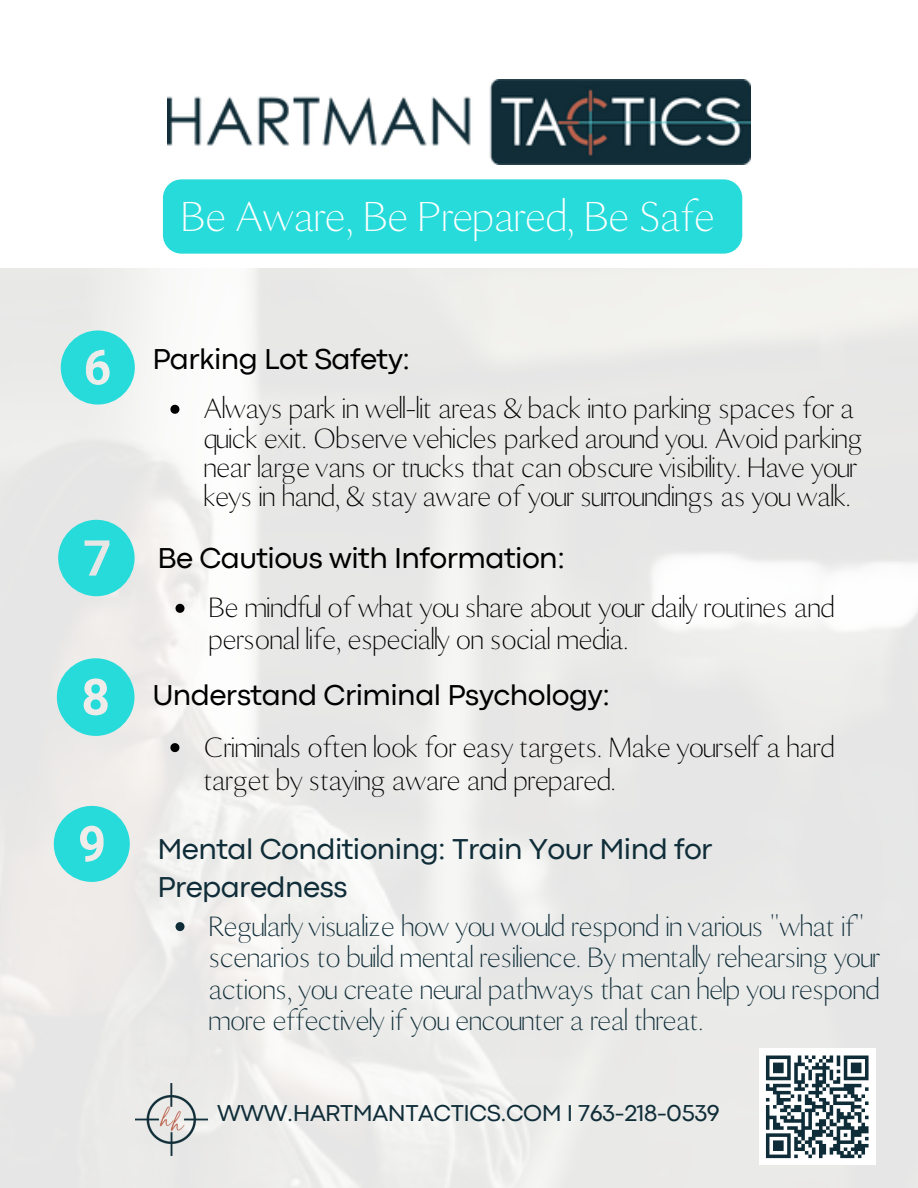
<style>
.page{position:relative;width:918px;height:1188px;background:#fff}
.page>*{position:absolute;margin:0;border:0;box-sizing:border-box;transform-origin:0 0}
.t1{font:45px "Maleah";letter-spacing:-.02em;color:#fff}
.t2{font:30px/29.4px "Maleah";letter-spacing:-.02em;color:#000}
.t3{font:30px/31.5px "Maleah";letter-spacing:-.02em;color:#0f2d38}
.t4{font:30px "Codec Pro";letter-spacing:-.02em;color:#000}
.t5{font:30px/38.4px "Codec Pro";letter-spacing:-.02em;color:#0f2d38}
.t6{font:24px "Codec Pro";letter-spacing:-.02em;color:#0f2d38}
</style>
<div class="page">
<img style="left:168px;top:79px;width:583px;height:86px">
<img style="left:0;top:269px;width:918px;height:919px">
<img style="left:136px;top:1084px;width:72px;height:72px">
<div style="left:759px;top:1048px;width:117px;height:117px;background:#fff"></div>
<svg style="left:765px;top:1055px;width:104px;height:104px"></svg>
<svg style="left:61px;top:330px;width:74px;height:75px"></svg>
<svg style="left:58px;top:520px;width:77px;height:76px"></svg>
<svg style="left:57px;top:658px;width:77px;height:78px"></svg>
<svg style="left:54px;top:806px;width:76px;height:76px"></svg>
<svg style="left:170px;top:405px;width:9px;height:9px"></svg>
<svg style="left:176px;top:604px;width:9px;height:9px"></svg>
<svg style="left:170px;top:743px;width:9px;height:9px"></svg>
<div style="left:163px;top:179px;width:579px;height:75px;background:#27dbdb;border-radius:19px"></div>
<svg style="left:176px;top:922px;width:9px;height:9px"></svg>
<p class="t1" style="left:181px;top:188px;width:536px">Be Aware, Be Prepared, Be Safe</p>
<p class="t4" style="left:152px;top:348px;width:259px">Parking Lot Safety:</p>
<p class="t2" style="left:203px;top:394px;width:661px">Always park in wel-lit areas &amp; back into parking spaces for a quick exit. Observe vehicles parked around you. Avoid parking near large vans or trucks that can obscure visibility. Have your keys in hand, &amp; stay aware of your surroundings as you walk.</p>
<h2 class="t4" style="left:158px;top:547px;width:409px">Be Cautious with Information:</h2>
<p class="t2" style="left:208px;top:592px;width:628px;line-height:31.5px">Be mindful of what you share about your daily routines and personal life, especialy on social media.</p>
<p class="t4" style="left:152px;top:684px;width:459px">Understand Criminal Psychology:</p>
<h2 class="t2" style="left:203px;top:730px;width:633px;line-height:33.6px">Criminals often look for easy targets. Make yourself a hard target by staying aware and prepared.</h2>
<h2 class="t5" style="left:158px;top:832px;width:557px">Mental Conditioning: Train Your Mind for<br>Preparedness</h2>
<p class="t3" style="left:208px;top:910px;width:673px">Regularly visualize how you would respond in various "what if" scenarios to build mental resilience. By mentaly rehearsing your actions, you create neural pathways that can help you respond more effectively if you encounter a real threat.</p>
<p class="t6" style="left:217px;top:1105px;width:504px">WWW.HARTMANTACTICS.COM I 763-218-0539</p>
</div>
